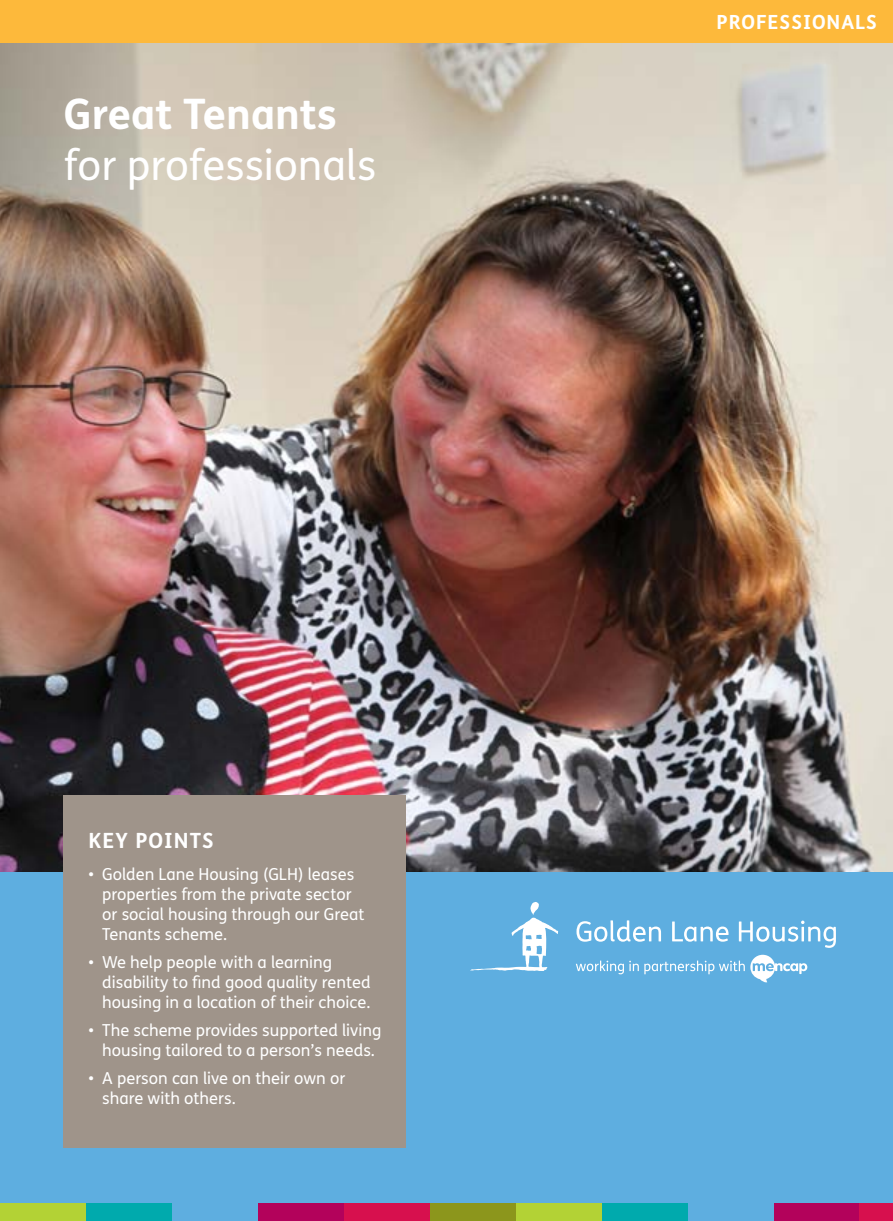
<style>
.page{position:relative;width:893px;height:1221px;background:#fff}
.page>*{position:absolute;margin:0;border:0;box-sizing:border-box;transform-origin:0 0}
.t1{font:42px "FS Mencap";color:#fff}
.t2{font:700 42px "FS Mencap";color:#fff}
.t3{font:700 21px "FS Mencap";letter-spacing:.05em;color:#fff}
.t4{font:700 19.5px "FS Mencap";letter-spacing:.05em;color:#fff}
.t5{font:16.5px/19.8px "FS Mencap";color:#fff}
</style>
<div class="page">
<img style="left:0;top:43px;width:893px;height:829px">
<div style="left:0;top:0;width:893px;height:43px;background:#fdb93b"></div>
<div style="left:0;top:872px;width:893px;height:331px;background:#5eaee0"></div>
<div style="left:64px;top:795px;width:342px;height:352px;background:#9f948a"></div>
<svg style="left:470px;top:902px;width:88px;height:69px"></svg>
<svg style="left:576px;top:920px;width:85px;height:21px"></svg>
<svg style="left:672px;top:921px;width:56px;height:20px"></svg>
<svg style="left:739px;top:920px;width:97px;height:27px"></svg>
<svg style="left:576px;top:954px;width:231px;height:28px"></svg>
<div style="left:0;top:1203px;width:86px;height:17px;background:#b3d235"></div>
<div style="left:86px;top:1203px;width:86px;height:17px;background:#00aaad"></div>
<div style="left:172px;top:1203px;width:86px;height:17px;background:#5eaee0"></div>
<div style="left:258px;top:1203px;width:86px;height:17px;background:#b3025b"></div>
<div style="left:344px;top:1203px;width:86px;height:17px;background:#d7104e"></div>
<div style="left:430px;top:1203px;width:86px;height:17px;background:#8c961c"></div>
<div style="left:516px;top:1203px;width:86px;height:17px;background:#b3d235"></div>
<div style="left:602px;top:1203px;width:86px;height:17px;background:#00aaad"></div>
<div style="left:688px;top:1203px;width:86px;height:17px;background:#5eaee0"></div>
<div style="left:774px;top:1203px;width:86px;height:17px;background:#b3025b"></div>
<div style="left:860px;top:1203px;width:33px;height:17px;background:#d7104e"></div>
<h1 class="t2" style="left:64px;top:88px;width:275px">Great Tenants</h1>
<h1 class="t1" style="left:64px;top:141px;width:314px">for professionals</h1>
<p class="t3" style="left:88px;top:827px;width:127px">KEY POINTS</p>
<p class="t5" style="left:102px;top:865px;width:264px;text-indent:-14px">• Golden Lane Housing (GLH) leases properties from the private sector or social housing through our Great<br>Tenants scheme.</p>
<p class="t5" style="left:102px;top:952px;width:270px;text-indent:-14px">• We help people with a learning disability to find good quality rented housing in a location of their choice.</p>
<p class="t5" style="left:88px;top:1020px;width:294px;text-align:center">• The scheme provides supported living housing tailored to a person’s needs.</p>
<p class="t5" style="left:102px;top:1068px;width:245px;text-indent:-14px">• A person can live on their own or share with others.</p>
<p class="t4" style="left:717px;top:10px;width:162px">PROFESSIONALS</p>
</div>
